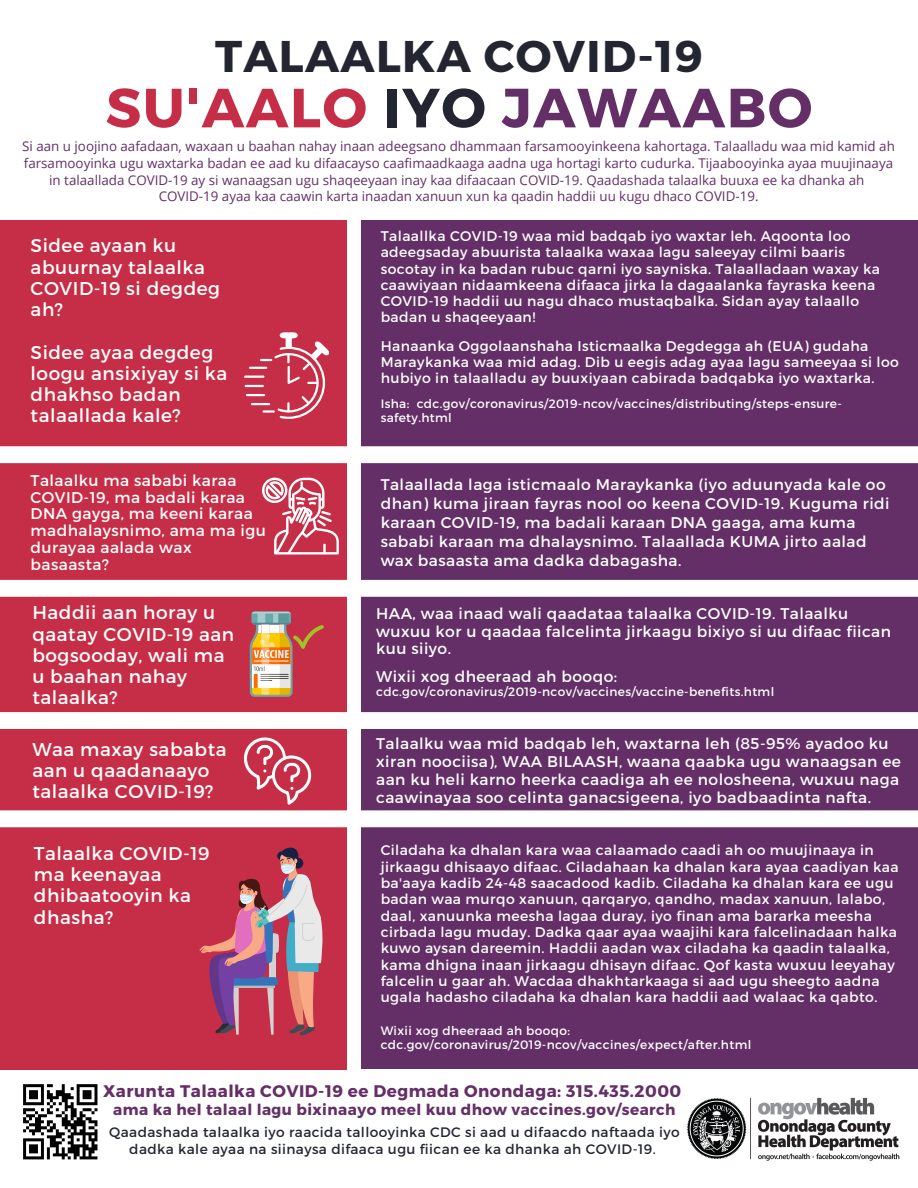
<style>
.page{position:relative;width:918px;height:1188px;background:#fff}
.page>*{position:absolute;margin:0;border:0;box-sizing:border-box;transform-origin:0 0}
.t1{font:700 55.2px "Montserrat";letter-spacing:.03em;color:#c62e47}
.t2{font:700 44.4px "Montserrat";letter-spacing:.03em;color:#232631}
.t3{font:18.45px/21.3px "Montserrat";letter-spacing:.03em;color:#fff}
.t4{font:700 16.8px "Montserrat";letter-spacing:.03em;color:#642f67}
.t5{font:15.45px/16.8px "Montserrat";letter-spacing:.03em;color:#fff}
.t6{font:700 15.3px "Montserrat";letter-spacing:.03em;color:#642f67}
.t7{font:13.95px/16.4px "Montserrat";letter-spacing:.03em;color:#fff}
.t8{font:13.65px/16.8px "Montserrat";letter-spacing:.03em;color:#232631;text-align:center}
.t9{font:13.35px/16.6px "Open Sans";color:#642f67;text-align:center}
.t10{font:12.15px/14.1px "Montserrat";letter-spacing:.03em;color:#fff}
.s1{color:#232631}
.s2{color:#642f67}
</style>
<div class="page">
<div style="left:0;top:220px;width:346px;height:850px;background:#c62e47"></div>
<div style="left:361px;top:220px;width:557px;height:848px;background:#642f67"></div>
<svg style="left:245px;top:332px;width:84px;height:87px"></svg>
<hr style="left:244px;top:376px;width:20px;height:2px;background:#fff">
<svg style="left:199px;top:847px;width:124px;height:188px"></svg>
<svg style="left:262px;top:478px;width:77px;height:77px"></svg>
<svg style="left:250px;top:612px;width:74px;height:85px"></svg>
<div style="left:0;top:446px;width:918px;height:17px;background:#fff"></div>
<div style="left:0;top:580px;width:918px;height:17px;background:#fff"></div>
<div style="left:0;top:712px;width:918px;height:17px;background:#fff"></div>
<div style="left:0;top:810px;width:918px;height:17px;background:#fff"></div>
<img style="left:688px;top:1097px;width:212px;height:63px">
<svg style="left:243px;top:737px;width:69px;height:68px"></svg>
<img style="left:23px;top:1084px;width:75px;height:76px">
<p class="t2" style="left:215px;top:27px;width:489px">TALAALKA COVID-19</p>
<p class="t1" style="left:106px;top:72px;width:708px">SU'AALO <span class="s1">IYO</span> <span class="s2">JAWAABO</span></p>
<p class="t9" style="left:22px;top:138px;width:874px">Si aan u joojino aafadaan, waxaan u baahan nahay inaan adeegsano dhammaan farsamooyinkeena kahortaga. Talaalladu waa mid kamid ah farsamooyinka ugu waxtarka badan ee aad ku difaacayso caafimaadkaaga aadna uga hortagi karto cudurka. Tijaabooyinka ayaa muujinaaya in talaallada COVID-19 ay si wanaagsan ugu shaqeeyaan inay kaa difaacaan COVID-19. Qaadashada talaalka buuxa ee ka dhanka ah</p>
<p class="t9" style="left:159px;top:188px;width:601px">COVID-19 ayaa kaa caawin karta inaadan xanuun xun ka qaadin haddii uu kugu dhaco COVID-19.</p>
<p class="t3" style="left:31px;top:234px;width:191px">Sidee ayaan ku abuurnay talaalka<br>COVID-19 si degdeg ah?</p>
<p class="t3" style="left:31px;top:340px;width:198px">Sidee ayaa degdeg loogu ansixiyay si ka dhakhso badan talaallada kale?</p>
<p class="t5" style="left:31px;top:471px;width:237px">Talaalku ma sababi karaa<br>COVID-19, ma badali karaa<br>DNA gayga, ma keeni karaa madhalaysnimo, ama ma igu durayaa aalada wax basaasta?</p>
<p class="t3" style="left:32px;top:601px;width:203px">Haddii aan horay u qaatay COVID-19 aan bogsooday, wali ma u baahan nahay talaalka?</p>
<p class="t3" style="left:32px;top:738px;width:196px">Waa maxay sababta aan u qaadanaayo talaalka COVID-19?</p>
<p class="t3" style="left:34px;top:842px;width:177px">Talaalka COVID-19 ma keenayaa dhibaatooyin ka dhasha?</p>
<p class="t7" style="left:381px;top:227px;width:501px">Talaallka COVID-19 waa mid badqab iyo waxtar leh. Aqoonta loo adeegsaday abuurista talaalka waxaa lagu saleeyay cilmi baaris socotay in ka badan rubuc qarni iyo sayniska. Talaalladaan waxay ka caawiyaan nidaamkeena difaaca jirka la dagaalanka fayraska keena COVID-19 haddii uu nagu dhaco mustaqbalka. Sidan ayay talaallo badan u shaqeeyaan!</p>
<p class="t7" style="left:381px;top:337px;width:520px">Hanaanka Oggolaanshaha Isticmaalka Degdegga ah (EUA) gudaha<br>Maraykanka waa mid adag. Dib u eegis adag ayaa lagu sameeyaa si loo hubiyo in talaalladu ay buuxiyaan cabirada badqabka iyo waxtarka.</p>
<p class="t10" style="left:381px;top:396px;width:463px">Isha: cdc.gov/coronavirus/2019-ncov/vaccines/distributing/steps-ensure&shy;safety.html</p>
<p class="t5" style="left:381px;top:475px;width:510px;line-height:19px">Talaallada laga isticmaalo Maraykanka (iyo aduunyada kale oo dhan) kuma jiraan fayras nool oo keena COVID-19. Kuguma ridi karaan COVID-19, ma badali karaan DNA gaaga, ama kuma sababi karaan ma dhalaysnimo. Talaallada KUMA jirto aalad wax basaasta ama dadka dabagasha.</p>
<p class="t5" style="left:376px;top:605px;width:516px;line-height:17.2px">HAA, waa inaad wali qaadataa talaalka COVID-19. Talaalku wuxuu kor u qaadaa falcelinta jirkaagu bixiyo si uu difaac fiican kuu siiyo.</p>
<p class="t5" style="left:376px;top:668px;width:242px">Wixii xog dheeraad ah booqo:</p>
<p class="t10" style="left:376px;top:684px;width:400px">cdc.gov/coronavirus/2019-ncov/vaccines/vaccine-benefits.html</p>
<p class="t5" style="left:376px;top:734px;width:526px;line-height:18px">Talaalku waa mid badqab leh, waxtarna leh (85-95% ayadoo ku xiran noociisa), WAA BILAASH, waana qaabka ugu wanaagsan ee aan ku heli karno heerka caadiga ah ee nolosheena, wuxuu naga caawinayaa soo celinta ganacsigeena, iyo badbaadinta nafta.</p>
<p class="t7" style="left:381px;top:841px;width:520px">Ciladaha ka dhalan kara waa calaamado caadi ah oo muujinaaya in jirkaagu dhisaayo difaac. Ciladahaan ka dhalan kara ayaa caadiyan kaa ba'aaya kadib 24-48 saacadood kadib. Ciladaha ka dhalan kara ee ugu badan waa murqo xanuun, qarqaryo, qandho, madax xanuun, lalabo, daal, xanuunka meesha lagaa duray, iyo finan ama bararka meesha cirbada lagu muday. Dadka qaar ayaa waajihi kara falcelinadaan halka kuwo aysan dareemin. Haddii aadan wax ciladaha ka qaadin talaalka, kama dhigna inaan jirkaagu dhisayn difaac. Qof kasta wuxuu leeyahay falcelin u gaar ah. Wacdaa dhakhtarkaaga si aad ugu sheegto aadna ugala hadasho ciladaha ka dhalan kara haddii aad walaac ka qabto.</p>
<p class="t10" style="left:381px;top:1023px;width:191px">Wixii xog dheeraad ah booqo:</p>
<p class="t10" style="left:381px;top:1037px;width:372px">cdc.gov/coronavirus/2019-ncov/vaccines/expect/after.html</p>
<p class="t4" style="left:103px;top:1080px;width:580px">Xarunta Talaalka COVID-19 ee Degmada Onondaga: 315.435.2000</p>
<p class="t6" style="left:113px;top:1099px;width:564px">ama ka hel talaal lagu bixinaayo meel kuu dhow vaccines.gov/search</p>
<p class="t8" style="left:109px;top:1123px;width:572px">Qaadashada talaalka iyo raacida tallooyinka CDC si aad u difaacdo naftaada iyo dadka kale ayaa na siinaysa difaaca ugu fiican ee ka dhanka ah COVID-19.</p>
</div>
